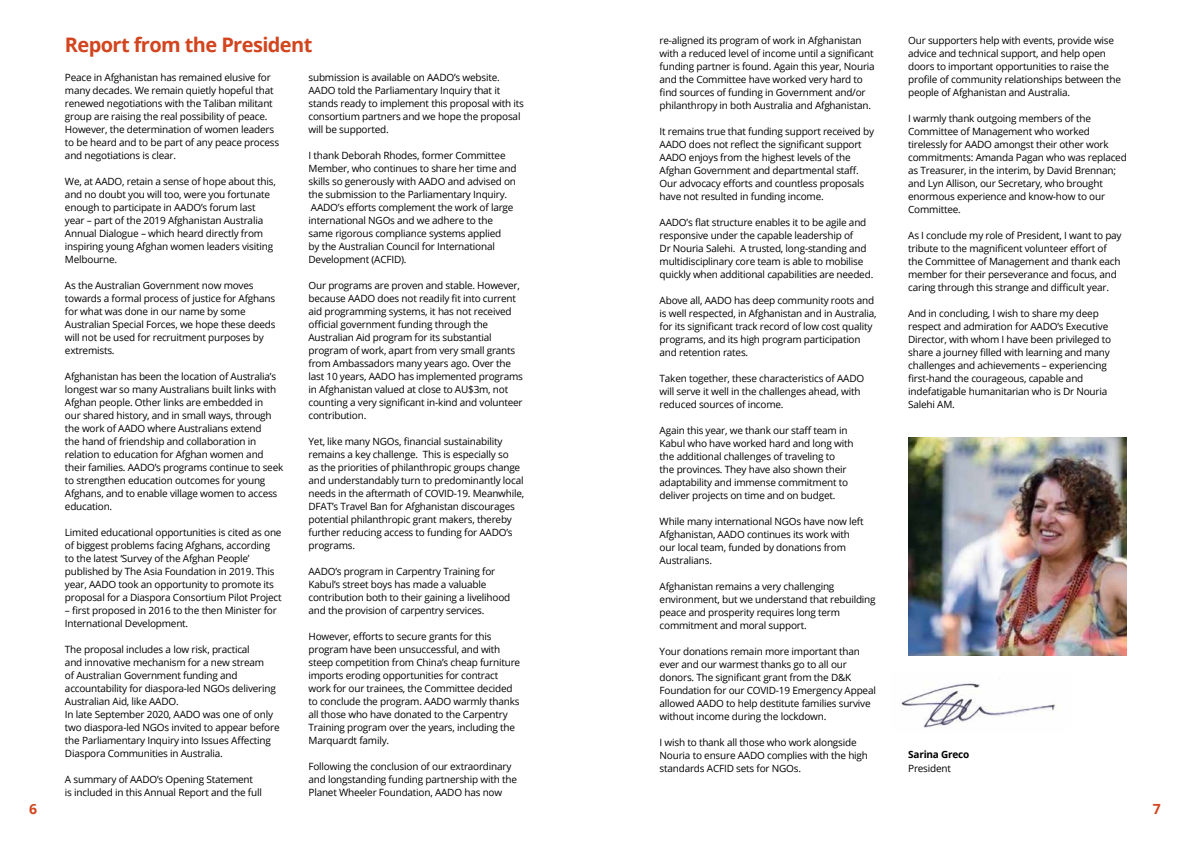
<style>
.page{position:relative;width:1191px;height:842px;background:#fff}
.page>*{position:absolute;margin:0;border:0;box-sizing:border-box;transform-origin:0 0}
.t1{font:700 20px "Open Sans";letter-spacing:-.03em;color:#d2451e}
.t2{font:700 14px "Open Sans";color:#d2451e}
.t3{font:10px/13px "Open Sans";letter-spacing:-.02em;color:#000}
.t4{font:700 10px "Open Sans";letter-spacing:-.02em;color:#000}
</style>
<div class="page">
<img style="left:901px;top:683px;width:154px;height:45px">
<img style="left:908px;top:437px;width:218px;height:218px">
<h2 class="t2" style="left:29px;top:799px;width:9px">6</h2>
<h1 class="t1" style="left:65px;top:30px;width:249px">Report from the President</h1>
<p class="t3" style="left:308px;top:71px;width:217px">submission is available on AADO’s website.<br>AADO told the Parliamentary Inquiry that it stands ready to implement this proposal with its consortium partners and we hope the proposal will be supported.</p>
<p class="t3" style="left:308px;top:149px;width:209px">I thank Deborah Rhodes, former Committee Member, who continues to share her time and skills so generously with AADO and advised on the submission to the Parliamentary Inquiry.<br>AADO’s efforts complement the work of large international NGOs and we adhere to the same rigorous compliance systems applied<br>by the Australian Council for International Development (ACFID).</p>
<p class="t3" style="left:308px;top:279px;width:216px">Our programs are proven and stable. However, because AADO does not readily fit into current aid programming systems, it has not received official government funding through the Australian Aid program for its substantial program of work, apart from very small grants from Ambassadors many years ago. Over the last 10 years, AADO has implemented programs in Afghanistan valued at close to AU$3m, not counting a very significant in-kind and volunteer contribution.</p>
<p class="t3" style="left:308px;top:435px;width:217px">Yet, like many NGOs, financial sustainability remains a key challenge. This is especially so<br>as the priorities of philanthropic groups change and understandably turn to predominantly local needs in the aftermath of COVID-19. Meanwhile, DFAT’s Travel Ban for Afghanistan discourages potential philanthropic grant makers, thereby further reducing access to funding for AADO’s programs.</p>
<p class="t3" style="left:308px;top:565px;width:203px">AADO’s program in Carpentry Training for Kabul’s street boys has made a valuable contribution both to their gaining a livelihood and the provision of carpentry services.</p>
<p class="t3" style="left:308px;top:630px;width:213px">However, efforts to secure grants for this program have been unsuccessful, and with steep competition from China’s cheap furniture imports eroding opportunities for contract work for our trainees, the Committee decided to conclude the program. AADO warmly thanks all those who have donated to the Carpentry Training program over the years, including the Marquardt family.</p>
<p class="t3" style="left:308px;top:760px;width:210px">Following the conclusion of our extraordinary and longstanding funding partnership with the<br>Planet Wheeler Foundation, AADO has now</p>
<p class="t3" style="left:65px;top:71px;width:216px">Peace in Afghanistan has remained elusive for many decades. We remain quietly hopeful that renewed negotiations with the Taliban militant group are raising the real possibility of peace.<br>However, the determination of women leaders to be heard and to be part of any peace process and negotiations is clear.</p>
<p class="t3" style="left:65px;top:175px;width:212px">We, at AADO, retain a sense of hope about this, and no doubt you will too, were you fortunate enough to participate in AADO’s forum last year – part of the 2019 Afghanistan Australia Annual Dialogue – which heard directly from inspiring young Afghan women leaders visiting Melbourne.</p>
<p class="t3" style="left:65px;top:279px;width:212px">As the Australian Government now moves towards a formal process of justice for Afghans for what was done in our name by some Australian Special Forces, we hope these deeds will not be used for recruitment purposes by extremists.</p>
<p class="t3" style="left:65px;top:370px;width:220px">Afghanistan has been the location of Australia’s longest war so many Australians built links with Afghan people. Other links are embedded in<br>our shared history, and in small ways, through the work of AADO where Australians extend<br>the hand of friendship and collaboration in relation to education for Afghan women and their families. AADO’s programs continue to seek to strengthen education outcomes for young Afghans, and to enable village women to access education.</p>
<p class="t3" style="left:65px;top:526px;width:218px">Limited educational opportunities is cited as one of biggest problems facing Afghans, according to the latest ‘Survey of the Afghan People’ published by The Asia Foundation in 2019. This year, AADO took an opportunity to promote its proposal for a Diaspora Consortium Pilot Project</p>
<p class="t3" style="left:65px;top:604px;width:213px">– first proposed in 2016 to the then Minister for<br>International Development.</p>
<p class="t3" style="left:65px;top:643px;width:216px">The proposal includes a low risk, practical<br>and innovative mechanism for a new stream<br>of Australian Government funding and accountability for diaspora-led NGOs delivering Australian Aid, like AADO.<br>In late September 2020, AADO was one of only two diaspora-led NGOs invited to appear before the Parliamentary Inquiry into Issues Affecting Diaspora Communities in Australia.</p>
<p class="t3" style="left:65px;top:773px;width:198px">A summary of AADO’s Opening Statement is included in this Annual Report and the full</p>
<p class="t3" style="left:659px;top:33px;width:217px">re-aligned its program of work in Afghanistan with a reduced level of income until a significant funding partner is found. Again this year, Nouria and the Committee have worked very hard to find sources of funding in Government and/or philanthropy in both Australia and Afghanistan.</p>
<p class="t3" style="left:659px;top:124px;width:216px">It remains true that funding support received by AADO does not reflect the significant support AADO enjoys from the highest levels of the Afghan Government and departmental staff.<br>Our advocacy efforts and countless proposals have not resulted in funding income.</p>
<p class="t3" style="left:659px;top:215px;width:215px">AADO’s flat structure enables it to be agile and responsive under the capable leadership of<br>Dr Nouria Salehi. A trusted, long-standing and multidisciplinary core team is able to mobilise quickly when additional capabilities are needed.</p>
<p class="t3" style="left:659px;top:293px;width:218px">Above all, AADO has deep community roots and is well respected, in Afghanistan and in Australia, for its significant track record of low cost quality programs, and its high program participation and retention rates.</p>
<p class="t3" style="left:659px;top:371px;width:206px">Taken together, these characteristics of AADO will serve it well in the challenges ahead, with reduced sources of income.</p>
<p class="t3" style="left:659px;top:423px;width:195px">Again this year, we thank our staff team in Kabul who have worked hard and long with the additional challenges of traveling to<br>the provinces. They have also shown their adaptability and immense commitment to deliver projects on time and on budget.</p>
<p class="t3" style="left:659px;top:514px;width:205px">While many international NGOs have now left Afghanistan, AADO continues its work with our local team, funded by donations from Australians.</p>
<p class="t3" style="left:659px;top:579px;width:218px">Afghanistan remains a very challenging environment, but we understand that rebuilding peace and prosperity requires long term commitment and moral support.</p>
<p class="t3" style="left:659px;top:644px;width:218px">Your donations remain more important than ever and our warmest thanks go to all our donors. The significant grant from the D&amp;K Foundation for our COVID-19 Emergency Appeal allowed AADO to help destitute families survive without income during the lockdown.</p>
<p class="t3" style="left:659px;top:735px;width:210px">I wish to thank all those who work alongside<br>Nouria to ensure AADO complies with the high standards ACFID sets for NGOs.</p>
<p class="t3" style="left:908px;top:33px;width:214px">Our supporters help with events, provide wise advice and technical support, and help open doors to important opportunities to raise the profile of community relationships between the people of Afghanistan and Australia.</p>
<p class="t3" style="left:908px;top:111px;width:220px">I warmly thank outgoing members of the Committee of Management who worked tirelessly for AADO amongst their other work commitments: Amanda Pagan who was replaced as Treasurer, in the interim, by David Brennan; and Lyn Allison, our Secretary, who brought enormous experience and know-how to our Committee.</p>
<p class="t3" style="left:908px;top:228px;width:215px">As I conclude my role of President, I want to pay tribute to the magnificent volunteer effort of the Committee of Management and thank each member for their perseverance and focus, and caring through this strange and difficult year.</p>
<p class="t3" style="left:908px;top:306px;width:204px">And in concluding, I wish to share my deep respect and admiration for AADO’s Executive Director, with whom I have been privileged to share a journey filled with learning and many challenges and achievements – experiencing first-hand the courageous, capable and indefatigable humanitarian who is Dr Nouria Salehi AM.</p>
<p class="t4" style="left:908px;top:747px;width:63px">Sarina Greco</p>
<p class="t3" style="left:908px;top:761px;width:44px">President</p>
<h2 class="t2" style="left:1153px;top:799px;width:9px">7</h2>
</div>
